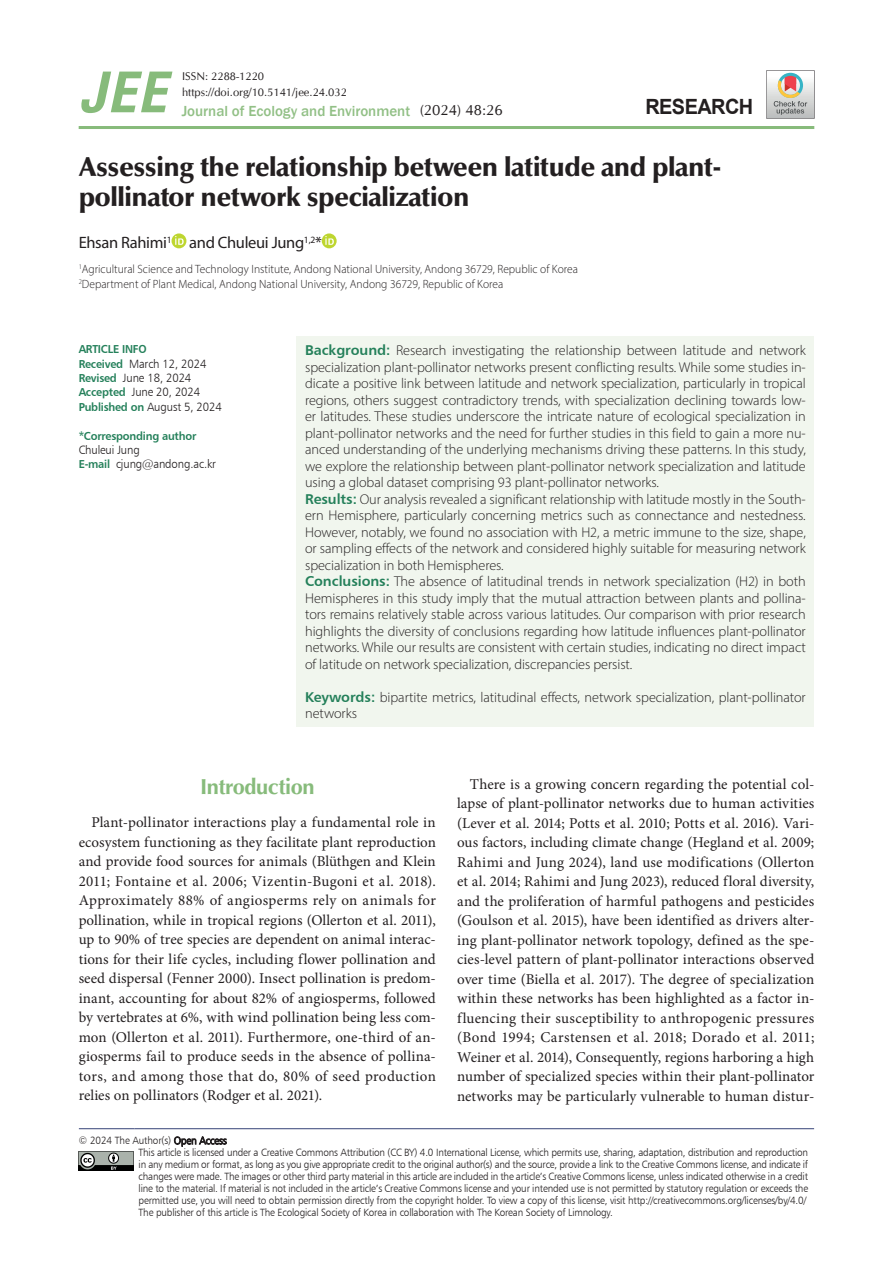
<style>
.page{position:relative;width:893px;height:1263px;background:#fff}
.page>*{position:absolute;margin:0;border:0;box-sizing:border-box;transform-origin:0 0}
.t1{font:italic 700 condensed 57px "Helvetica Neue LT Std";color:#87bb7b}
.t2{font:900 27px/30px "Optima LT Std";letter-spacing:-.02em;color:#231f20}
.t3{font:700 21.75px "Optima LT Std";letter-spacing:-.02em;color:#87bb7b}
.t4{font:700 21px "Arial";letter-spacing:-.03em;color:#231f20;scale:.95 1}
.t5{font:16.5px "Myriad Pro";letter-spacing:-.02em;color:#231f20}
.t6{font:15px/19.5px "Minion Pro";letter-spacing:.005em;color:#231f20;text-align:justify}
.t7{font:500 15px "Franklin Gothic";color:#92c086}
.t8{font:15px "CG Omega";color:#231f20}
.t9{font:300 14.25px/16.5px "Myriad Pro";letter-spacing:-.005em;color:#231f20}
.t10{font:300 12px/14.4px "Myriad Pro";color:#231f20;scale:.96 1}
.t11{font:12px/14.4px "Humanist 777 BT Light B";letter-spacing:-.01em;color:#231f20;scale:.95 1}
.t12{font:11.55px "Humanist 777 BT Bold B";letter-spacing:-.02em;color:#24805a;scale:.95 1}
.t13{font:11.25px/15.8px "CG Omega";color:#231f20}
.t14{font:10.5px/12px "Humanist 777 BT Light B";letter-spacing:-.015em;color:#231f20;scale:.95 1}
.s1{font-family:"Humanist 777 BT Bold B";font-size:11.55px;color:#24805a}
.s2{font-family:"Humanist 777 BT Bold B";font-weight:400;color:#24805a}
</style>
<div class="page">
<hr style="left:79px;top:126px;width:735px;height:3px;background:#87bb7b">
<div style="left:297px;top:336px;width:517px;height:391px;background:#f1f6ee"></div>
<div style="left:172px;top:233px;width:14px;height:15px;background:#bed630;border-radius:50%"></div>
<svg style="left:175px;top:236px;width:9px;height:9px"></svg>
<svg style="left:322px;top:233px;width:15px;height:15px"></svg>
<svg style="left:325px;top:236px;width:9px;height:9px"></svg>
<svg style="left:767px;top:70px;width:47px;height:49px"></svg>
<hr style="left:79px;top:1128px;width:55px;height:1px;background:#364378">
<hr style="left:134px;top:1128px;width:680px;height:1px;background:#364378">
<img style="left:79px;top:1151px;width:55px;height:20px">
<h1 class="t1" style="left:79px;top:57px;width:88px">JEE</h1>
<p class="t13" style="left:182px;top:69px;width:166px">ISSN: 2288-1220 https://doi.org/10.5141/jee.24.032</p>
<p class="t7" style="left:182px;top:101px;width:230px">Journal of Ecology and Environment</p>
<h3 class="t4" style="left:645px;top:91px;width:115px">RESEARCH</h3>
<h2 class="t2" style="left:79px;top:152px;width:644px">Assessing the relationship between latitude and plant&shy;pollinator network specialization</h2>
<p class="t5" style="left:79px;top:233px;width:245px">Ehsan Rahimi<sup>1</sup> and Chuleui Jung<sup>1,2</sup>*</p>
<p class="t10" style="left:79px;top:262px;width:522px"><sup>1</sup>Agricultural Science and Technology Institute, Andong National University, Andong 36729, Republic of Korea<br><sup>2</sup>Department of Plant Medical, Andong National University, Andong 36729, Republic of Korea</p>
<p class="t8" style="left:420px;top:101px;width:84px">(2024) 48:26</p>
<p class="t12" style="left:79px;top:342px;width:73px">ARTICLE INFO</p>
<p class="t11" style="left:79px;top:356px;width:152px"><span class="s1">Received</span> March 12, 2024<br><span class="s1">Revised</span> June 18, 2024<br><span class="s1">Accepted</span> June 20, 2024<br><span class="s1">Published on</span> August 5, 2024</p>
<p class="t12" style="left:79px;top:428px;width:125px">*Corresponding author</p>
<p class="t11" style="left:79px;top:442px;width:146px">Chuleui Jung<br><span class="s1">E-mail</span> cjung@andong.ac.kr</p>
<p class="t9" style="left:305px;top:342px;width:502px"><span class="s2">Background:</span> Research investigating the relationship between latitude and network specialization plant-pollinator networks present conflicting results. While some studies in&shy;dicate a positive link between latitude and network specialization, particularly in tropical regions, others suggest contradictory trends, with specialization declining towards low&shy;er latitudes. These studies underscore the intricate nature of ecological specialization in plant-pollinator networks and the need for further studies in this field to gain a more nu&shy;anced understanding of the underlying mechanisms driving these patterns. In this study, we explore the relationship between plant-pollinator network specialization and latitude using a global dataset comprising 93 plant-pollinator networks.<br><span class="s2">Results:</span> Our analysis revealed a significant relationship with latitude mostly in the South&shy;ern Hemisphere, particularly concerning metrics such as connectance and nestedness.<br>However, notably, we found no association with H2, a metric immune to the size, shape, or sampling effects of the network and considered highly suitable for measuring network specialization in both Hemispheres.<br><span class="s2">Conclusions:</span> The absence of latitudinal trends in network specialization (H2) in both Hemispheres in this study imply that the mutual attraction between plants and pollina&shy;tors remains relatively stable across various latitudes. Our comparison with prior research highlights the diversity of conclusions regarding how latitude influences plant-pollinator networks. While our results are consistent with certain studies, indicating no direct impact of latitude on network specialization, discrepancies persist.</p>
<p class="t9" style="left:305px;top:689px;width:502px"><span class="s2">Keywords:</span> bipartite metrics, latitudinal effects, network specialization, plant-pollinator networks</p>
<h3 class="t3" style="left:200px;top:774px;width:116px">Introduction</h3>
<p class="t6" style="left:79px;top:813px;width:359px;text-indent:13px">Plant-pollinator interactions play a fundamental role in ecosystem functioning as they facilitate plant reproduction and provide food sources for animals (Blüthgen and Klein 2011; Fontaine et al. 2006; Vizentin-Bugoni et al. 2018).<br>Approximately 88% of angiosperms rely on animals for pollination, while in tropical regions (Ollerton et al. 2011), up to 90% of tree species are dependent on animal interac&shy;tions for their life cycles, including flower pollination and seed dispersal (Fenner 2000). Insect pollination is predom&shy;inant, accounting for about 82% of angiosperms, followed by vertebrates at 6%, with wind pollination being less com&shy;mon (Ollerton et al. 2011). Furthermore, one-third of an&shy;giosperms fail to produce seeds in the absence of pollina&shy;tors, and among those that do, 80% of seed production relies on pollinators (Rodger et al. 2021).</p>
<p class="t6" style="left:457px;top:774px;width:359px;text-indent:13px">There is a growing concern regarding the potential col&shy;lapse of plant-pollinator networks due to human activities (Lever et al. 2014; Potts et al. 2010; Potts et al. 2016). Vari&shy;ous factors, including climate change (Hegland et al. 2009; Rahimi and Jung 2024), land use modifications (Ollerton et al. 2014; Rahimi and Jung 2023), reduced floral diversity, and the proliferation of harmful pathogens and pesticides (Goulson et al. 2015), have been identified as drivers alter&shy;ing plant-pollinator network topology, defined as the spe&shy;cies-level pattern of plant-pollinator interactions observed over time (Biella et al. 2017). The degree of specialization within these networks has been highlighted as a factor in&shy;fluencing their susceptibility to anthropogenic pressures (Bond 1994; Carstensen et al. 2018; Dorado et al. 2011; Weiner et al. 2014), Consequently, regions harboring a high number of specialized species within their plant-pollinator networks may be particularly vulnerable to human distur-</p>
<p class="t14" style="left:139px;top:1134px;width:706px;text-indent:-60px">© 2024 The Author(s) Open Access<br>This article is licensed under a Creative Commons Attribution (CC BY) 4.0 International License, which permits use, sharing, adaptation, distribution and reproduction in any medium or format, as long as you give appropriate credit to the original author(s) and the source, provide a link to the Creative Commons license, and indicate if changes were made. The images or other third party material in this article are included in the article’s Creative Commons license, unless indicated otherwise in a credit line to the material. If material is not included in the article’s Creative Commons license and your intended use is not permitted by statutory regulation or exceeds the permitted use, you will need to obtain permission directly from the copyright holder. To view a copy of this license, visit http://creativecommons.org/licenses/by/4.0/ The publisher of this article is The Ecological Society of Korea in collaboration with The Korean Society of Limnology.</p>
</div>
